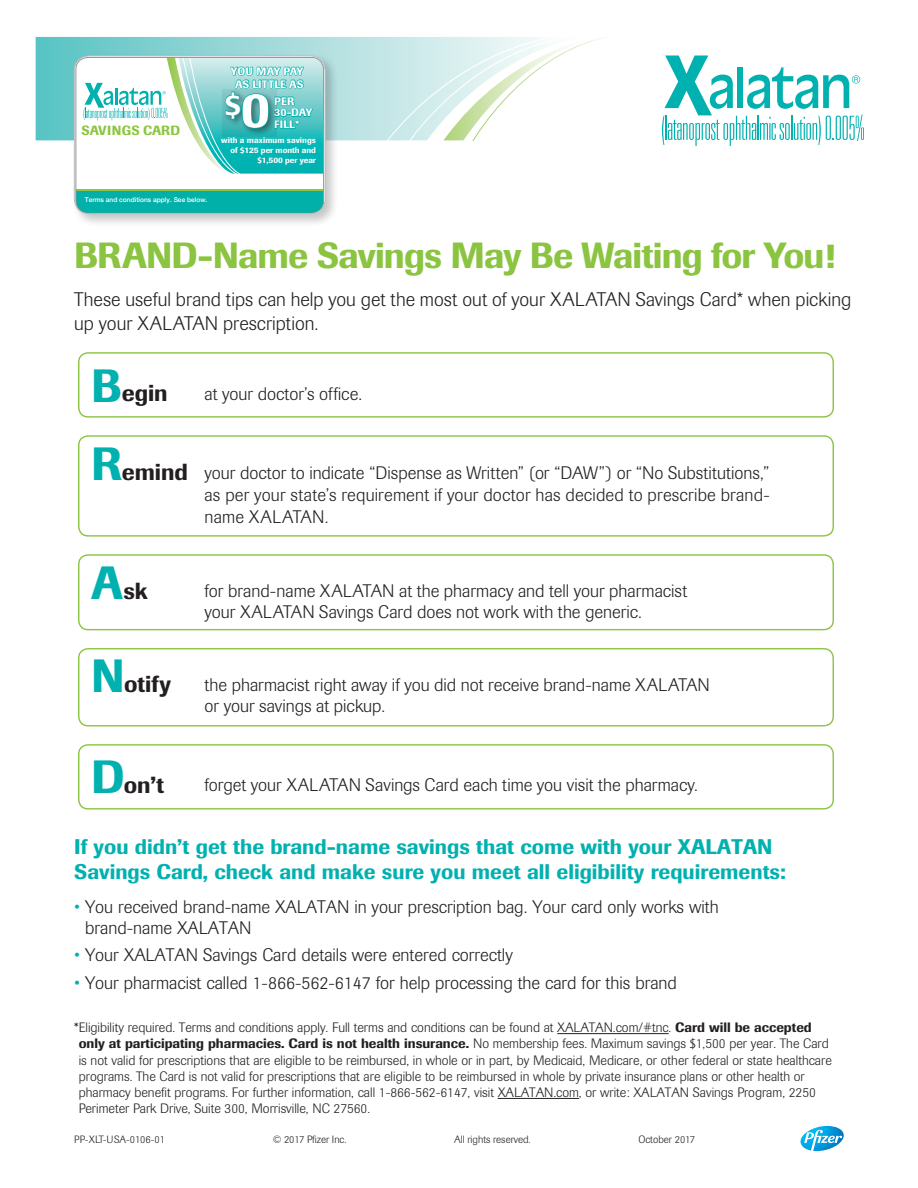
<style>
.page{position:relative;width:918px;height:1188px;background:#fff}
.page>*{position:absolute;margin:0;border:0;box-sizing:border-box;transform-origin:0 0}
.t1{font:500 36px "Imago";letter-spacing:-.025em;color:#8bc440}
.t2{font:500 29.55px "Imago";color:#fff}
.t3{font:500 23.1px "Imago";color:#231f20}
.t4{font:500 21px/25.2px "Imago";color:#00b1b0}
.t5{font:300 19.5px/23.4px "Imago";color:#231f20}
.t6{font:300 18px/21.6px "Imago";color:#231f20}
.t7{font:300 13.5px/16.2px "Imago";color:#231f20}
.t8{font:500 13.2px "Imago";letter-spacing:.02em;color:#8bc63e}
.t9{font:500 10.65px/11.7px "Imago";letter-spacing:.01em;color:#fff}
.t10{font:300 10.5px "Imago";color:#231f20}
.t11{font:500 8.1px/9.8px "Imago";color:#fff;text-align:right}
.t12{font:500 6.6px "Helvetica Neue";color:#fff}
.s1{font-size:50.85px}
.s2{font-family:"Helvetica Neue LT Std";font-stretch:condensed}
.s3{font-size:46.05px;color:#00b1b0}
.s4{font-weight:500;font-size:46.05px;color:#00b1b0}
.s5{font-weight:500;font-size:23.1px}
.s6{color:#00b1b0}
.s7{font-weight:500}
</style>
<div class="page">
<div style="left:78px;top:352px;width:756px;height:66px;border:1px solid #8bc440;border-radius:9px"></div>
<div style="left:78px;top:744px;width:756px;height:66px;border:1px solid #8bc440;border-radius:9px"></div>
<div style="left:78px;top:648px;width:756px;height:78px;border:1px solid #8bc440;border-radius:9px"></div>
<div style="left:78px;top:554px;width:756px;height:76px;border:1px solid #8bc440;border-radius:9px"></div>
<div style="left:78px;top:435px;width:756px;height:102px;border:1px solid #8bc440;border-radius:9px"></div>
<svg style="left:36px;top:37px;width:316px;height:103px;background:#7fcfd0"></svg>
<svg style="left:352px;top:37px;width:252px;height:103px"></svg>
<svg style="left:662px;top:56px;width:202px;height:90px"></svg>
<hr style="left:557px;top:1033px;width:112px;height:1px;background:#231f20">
<hr style="left:498px;top:1098px;width:81px;height:1px;background:#231f20">
<svg style="left:801px;top:1126px;width:43px;height:25px"></svg>
<div style="left:71px;top:53px;width:268px;height:175px;background:#231f20;opacity:.25"></div>
<svg style="left:74px;top:56px;width:251px;height:158px"></svg>
<div style="left:76px;top:57px;width:248px;height:156px;border:1px solid #939598;border-radius:12px"></div>
<div style="left:74px;top:55px;width:252px;height:159px;border:1px solid #bcbdc0;border-radius:15px"></div>
<p class="t8" style="left:82px;top:123px;width:100px">SAVINGS CARD</p>
<p class="t12" style="left:85px;top:195px;width:124px">Terms and conditions apply. See below.</p>
<p class="t9" style="left:231px;top:65px;width:74px;line-height:12.9px;text-align:center">YOU MAY PAY<br>AS LITTLE AS</p>
<h2 class="t2" style="left:225px;top:87px;width:47px">$<span class="s1">0</span></h2>
<p class="t9" style="left:274px;top:95px;width:40px">PER<br>30-DAY<br>FILL*</p>
<p class="t11" style="left:221px;top:136px;width:96px">with a maximum savings of $125 per month and $1,500 per year</p>
<p class="t1" style="left:74px;top:234px;width:762px">BRAND-Name Savings May Be Waiting for You!</p>
<p class="t5" style="left:74px;top:288px;width:778px">These useful brand tips can help you get the most out of your XALATAN Savings Card<span class="s2">*</span> when picking up your XALATAN prescription.</p>
<p class="t3" style="left:91px;top:379px;width:78px"><span class="s3">B</span>egin</p>
<p class="t6" style="left:205px;top:383px;width:159px">at your doctor’s office.</p>
<p class="t6" style="left:205px;top:463px;width:567px;text-align:justify;text-indent:-113px"><span class="s4">R</span><span class="s5">emind</span> your doctor to indicate “Dispense as Written” (or “DAW”) or “No Substitutions,” as per your state’s requirement if your doctor has decided to prescribe brand&shy;name XALATAN.</p>
<p class="t3" style="left:91px;top:576px;width:58px"><span class="s3">A</span>sk</p>
<p class="t3" style="left:91px;top:670px;width:81px"><span class="s3">N</span>otify</p>
<p class="t3" style="left:91px;top:771px;width:74px"><span class="s3">D</span>on’t</p>
<p class="t6" style="left:205px;top:580px;width:484px">for brand-name XALATAN at the pharmacy and tell your pharmacist your XALATAN Savings Card does not work with the generic.</p>
<p class="t6" style="left:205px;top:674px;width:507px">the pharmacist right away if you did not receive brand-name XALATAN or your savings at pickup.</p>
<p class="t6" style="left:205px;top:775px;width:495px">forget your XALATAN Savings Card each time you visit the pharmacy.</p>
<p class="t4" style="left:74px;top:834px;width:713px">If you didn’t get the brand-name savings that come with your XALATAN<br>Savings Card, check and make sure you meet all eligibility requirements:</p>
<p class="t6" style="left:85px;top:896px;width:635px;line-height:21px;text-indent:-11px"><span class="s6">•</span> You received brand-name XALATAN in your prescription bag. Your card only works with brand-name XALATAN</p>
<p class="t6" style="left:74px;top:945px;width:440px"><span class="s6">•</span> Your XALATAN Savings Card details were entered correctly</p>
<p class="t6" style="left:74px;top:972px;width:604px"><span class="s6">•</span> Your pharmacist called 1-866-562-6147 for help processing the card for this brand</p>
<p class="t7" style="left:79px;top:1020px;width:755px;text-indent:-4px">*Eligibility required. Terms and conditions apply. Full terms and conditions can be found at XALATAN.com/#tnc. <span class="s7">Card will be accepted only at participating pharmacies. Card is not health insurance.</span> No membership fees. Maximum savings $1,500 per year. The Card is not valid for prescriptions that are eligible to be reimbursed, in whole or in part, by Medicaid, Medicare, or other federal or state healthcare programs. The Card is not valid for prescriptions that are eligible to be reimbursed in whole by private insurance plans or other health or pharmacy benefit programs. For further information, call 1-866-562-6147, visit XALATAN.com, or write: XALATAN Savings Program, 2250<br>Perimeter Park Drive, Suite 300, Morrisville, NC 27560.</p>
<p class="t10" style="left:74px;top:1134px;width:92px">PP-XLT-USA-0106-01</p>
<p class="t10" style="left:273px;top:1134px;width:75px">© 2017 Pfizer Inc.</p>
<p class="t10" style="left:454px;top:1134px;width:78px">All rights reserved.</p>
<p class="t10" style="left:638px;top:1134px;width:58px">October 2017</p>
</div>
